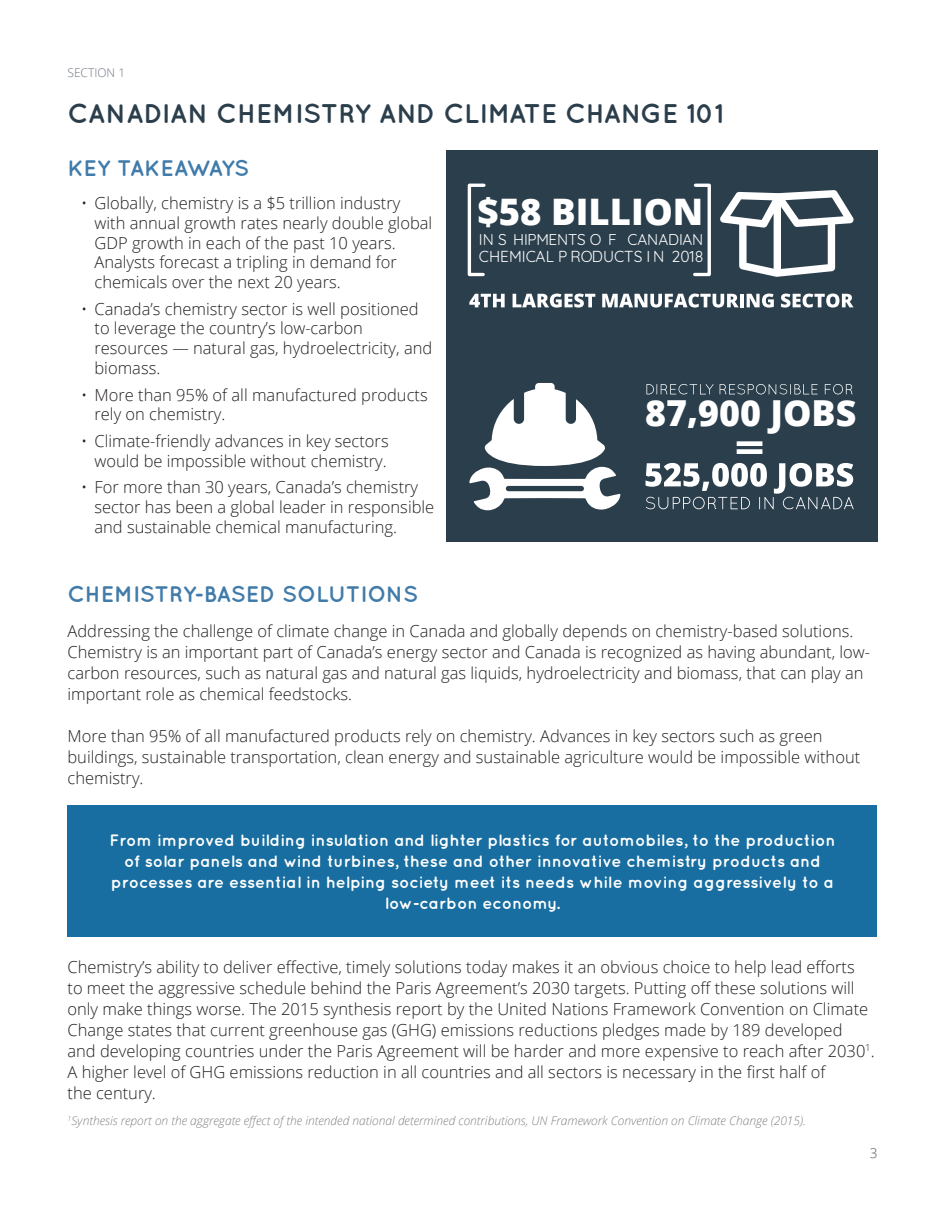
<style>
.page{position:relative;width:945px;height:1215px;background:#fff}
.page>*{position:absolute;margin:0;border:0;box-sizing:border-box;transform-origin:0 0}
.t1{font:800 36.6px "Open Sans";color:#fff}
.t2{font:800 35.85px "Open Sans";color:#fff}
.t3{font:700 27px "Quicksand";color:#2b3e4c}
.t4{font:700 22.5px "Quicksand";color:#407baa}
.t5{font:700 22.5px "Quicksand";letter-spacing:-.02em;color:#407baa}
.t6{font:300 16.5px/21px "Open Sans";color:#231f20}
.t7{font:700 16.5px/21px "Quicksand";color:#fff;text-align:center}
.t8{font:15.45px "Quicksand";color:#fff}
.t9{font:15.3px "Quicksand";color:#fff}
.t10{font:300 13.5px "Open Sans";color:#57585a}
.t11{font:italic 300 12px "Open Sans";color:#808285}
.Section{font:300 12px "Open Sans";color:#6e7580}
</style>
<div class="page">
<div style="left:68px;top:805px;width:810px;height:132px;background:#186ea0"></div>
<div style="left:446px;top:150px;width:432px;height:391px;background:#2b3e4c"></div>
<svg style="left:720px;top:190px;width:134px;height:87px"></svg>
<svg style="left:469px;top:294px;width:36px;height:13px"></svg>
<svg style="left:513px;top:294px;width:82px;height:14px"></svg>
<svg style="left:602px;top:294px;width:137px;height:14px"></svg>
<hr style="left:740px;top:294px;width:4px;height:13px;background:#fff">
<svg style="left:747px;top:294px;width:27px;height:14px"></svg>
<svg style="left:781px;top:294px;width:73px;height:14px"></svg>
<svg style="left:467px;top:183px;width:244px;height:94px"></svg>
<svg style="left:469px;top:383px;width:151px;height:127px"></svg>
<svg style="left:737px;top:441px;width:25px;height:13px"></svg>
<svg style="left:646px;top:384px;width:68px;height:10px"></svg>
<svg style="left:720px;top:384px;width:98px;height:10px"></svg>
<svg style="left:825px;top:384px;width:28px;height:10px"></svg>
<svg style="left:646px;top:463px;width:208px;height:46px"></svg>
<p class="Section" style="left:68px;top:64px;width:59px">SECTION 1</p>
<h1 class="t3" style="left:68px;top:98px;width:657px">CANADIAN CHEMISTRY AND CLIMATE CHANGE 101</h1>
<h2 class="t5" style="left:68px;top:154px;width:183px">KEY TAKEAWAYS</h2>
<p class="t6" style="left:94px;top:193px;width:339px;line-height:19.8px;text-indent:-14px">• Globally, chemistry is a $5 trillion industry with annual growth rates nearly double global GDP growth in each of the past 10 years.<br>Analysts forecast a tripling in demand for chemicals over the next 20 years.</p>
<p class="t6" style="left:94px;top:298px;width:339px;line-height:19.8px;text-indent:-14px">• Canada’s chemistry sector is well positioned to leverage the country’s low-carbon resources — natural gas, hydroelectricity, and biomass.</p>
<p class="t6" style="left:94px;top:384px;width:335px;line-height:19.8px;text-indent:-14px">• More than 95% of all manufactured products rely on chemistry.</p>
<p class="t6" style="left:81px;top:431px;width:309px;line-height:19.8px;text-align:right">• Climate-friendly advances in key sectors would be impossible without chemistry.</p>
<p class="t6" style="left:94px;top:477px;width:341px;line-height:19.8px;text-indent:-14px">• For more than 30 years, Canada’s chemistry sector has been a global leader in responsible and sustainable chemical manufacturing.</p>
<h1 class="t1" style="left:478px;top:184px;width:227px">$58 BILLION</h1>
<p class="t9" style="left:479px;top:227px;width:226px">IN S HIPMENTS O F CANADIAN</p>
<p class="t8" style="left:479px;top:245px;width:226px">CHEMICAL P RODUCTS I N 2018</p>
<h2 class="t2" style="left:645px;top:385px;width:213px">87,900 JOBS</h2>
<h2 class="t4" style="left:68px;top:581px;width:352px">CHEMISTRY-BASED SOLUTIONS</h2>
<p class="t6" style="left:68px;top:620px;width:804px">Addressing the challenge of climate change in Canada and globally depends on chemistry-based solutions.<br>Chemistry is an important part of Canada’s energy sector and Canada is recognized as having abundant, low&shy;carbon resources, such as natural gas and natural gas liquids, hydroelectricity and biomass, that can play an important role as chemical feedstocks.</p>
<p class="t6" style="left:68px;top:725px;width:794px">More than 95% of all manufactured products rely on chemistry. Advances in key sectors such as green buildings, sustainable transportation, clean energy and sustainable agriculture would be impossible without chemistry.</p>
<p class="t7" style="left:109px;top:829px;width:728px">From improved building insulation and lighter plastics for automobiles, to the production of solar panels and wind turbines, these and other innovative chemistry products and processes are essential in helping society meet its needs while moving aggressively to a low-carbon economy.</p>
<p class="t6" style="left:67px;top:956px;width:809px">Chemistry’s ability to deliver effective, timely solutions today makes it an obvious choice to help lead efforts<br>to meet the aggressive schedule behind the Paris Agreement’s 2030 targets. Putting off these solutions will only make things worse. The 2015 synthesis report by the United Nations Framework Convention on Climate Change states that current greenhouse gas (GHG) emissions reductions pledges made by 189 developed and developing countries under the Paris Agreement will be harder and more expensive to reach after 2030<sup>1</sup>.<br>A higher level of GHG emissions reduction in all countries and all sectors is necessary in the first half of<br>the century.</p>
<p class="t11" style="left:68px;top:1112px;width:740px"><sup>1</sup>Synthesis report on the aggregate effect of the intended national determined contributions, UN Framework Convention on Climate Change (2015).</p>
<p class="t10" style="left:870px;top:1144px;width:9px">3</p>
</div>
